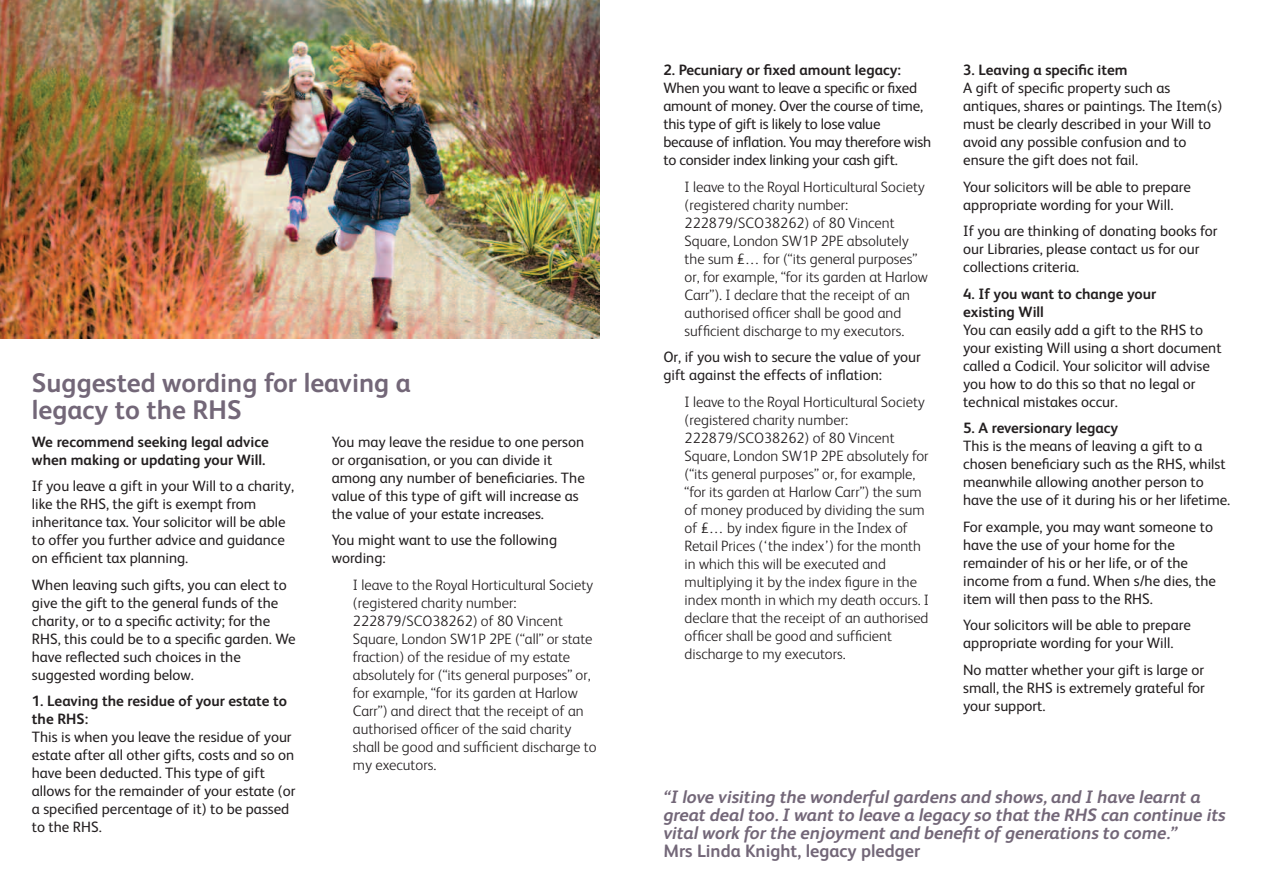
<style>
.page{position:relative;width:1263px;height:893px;background:#fff}
.page>*{position:absolute;margin:0;border:0;box-sizing:border-box;transform-origin:0 0}
.t1{font:700 27px/27px "FS Albert";color:#736778}
.t2{font:italic 700 18px/18px "FS Albert";color:#736778}
.t3{font:700 18px "FS Albert";color:#736778}
.t4{font:15px/18px "FS Albert";color:#231f20}
.t5{font:300 15px/18px "FS Albert";color:#231f20}
.t6{font:700 15px/18px "FS Albert";color:#231f20}
</style>
<div class="page">
<img style="left:0;top:0;width:600px;height:339px">
<h1 class="t1" style="left:32px;top:372px;width:380px">Suggested wording for leaving a legacy to the RHS</h1>
<p class="t6" style="left:32px;top:434px;width:239px">We recommend seeking legal advice when making or updating your Will.</p>
<p class="t4" style="left:32px;top:478px;width:264px">If you leave a gift in your Will to a charity, like the RHS, the gift is exempt from inheritance tax. Your solicitor will be able to offer you further advice and guidance on efficient tax planning.</p>
<p class="t4" style="left:32px;top:577px;width:265px">When leaving such gifts, you can elect to give the gift to the general funds of the charity, or to a specific activity; for the RHS, this could be to a specific garden. We have reflected such choices in the suggested wording below.</p>
<p class="t6" style="left:32px;top:693px;width:257px">1. Leaving the residue of your estate to the RHS:</p>
<p class="t4" style="left:32px;top:729px;width:265px">This is when you leave the residue of your estate after all other gifts, costs and so on have been deducted. This type of gift allows for the remainder of your estate (or a specified percentage of it) to be passed to the RHS.</p>
<p class="t4" style="left:332px;top:434px;width:255px">You may leave the residue to one person or organisation, or you can divide it among any number of beneficiaries. The value of this type of gift will increase as the value of your estate increases.</p>
<p class="t4" style="left:332px;top:532px;width:227px">You might want to use the following wording:</p>
<p class="t5" style="left:353px;top:577px;width:245px">I leave to the Royal Horticultural Society (registered charity number:<br>222879/SCO38262) of 80 Vincent Square, London SW1P 2PE (“all” or state fraction) of the residue of my estate absolutely for (“its general purposes” or, for example, “for its garden at Harlow Carr”) and direct that the receipt of an authorised officer of the said charity shall be good and sufficient discharge to my executors.</p>
<p class="t6" style="left:663px;top:63px;width:239px">2. Pecuniary or fixed amount legacy:</p>
<p class="t4" style="left:663px;top:81px;width:269px">When you want to leave a specific or fixed amount of money. Over the course of time, this type of gift is likely to lose value because of inflation. You may therefore wish to consider index linking your cash gift.</p>
<p class="t5" style="left:685px;top:179px;width:245px">I leave to the Royal Horticultural Society (registered charity number:<br>222879/SCO38262) of 80 Vincent Square, London SW1P 2PE absolutely the sum £… for (“its general purposes” or, for example, “for its garden at Harlow Carr”). I declare that the receipt of an authorised officer shall be good and sufficient discharge to my executors.</p>
<p class="t4" style="left:663px;top:350px;width:259px">Or, if you wish to secure the value of your gift against the effects of inflation:</p>
<p class="t5" style="left:685px;top:394px;width:246px">I leave to the Royal Horticultural Society (registered charity number:<br>222879/SCO38262) of 80 Vincent Square, London SW1P 2PE absolutely for (“its general purposes” or, for example, “for its garden at Harlow Carr”) the sum of money produced by dividing the sum of £… by index figure in the Index of Retail Prices (‘the index’) for the month in which this will be executed and multiplying it by the index figure in the index month in which my death occurs. I declare that the receipt of an authorised officer shall be good and sufficient discharge to my executors.</p>
<p class="t6" style="left:963px;top:63px;width:166px">3. Leaving a specific item</p>
<p class="t4" style="left:963px;top:81px;width:261px">A gift of specific property such as antiques, shares or paintings. The Item(s) must be clearly described in your Will to avoid any possible confusion and to ensure the gift does not fail.</p>
<p class="t4" style="left:963px;top:179px;width:229px">Your solicitors will be able to prepare appropriate wording for your Will.</p>
<p class="t4" style="left:963px;top:224px;width:256px">If you are thinking of donating books for our Libraries, please contact us for our collections criteria.</p>
<p class="t6" style="left:963px;top:286px;width:195px">4. If you want to change your existing Will</p>
<p class="t4" style="left:963px;top:322px;width:260px">You can easily add a gift to the RHS to your existing Will using a short document called a Codicil. Your solicitor will advise you how to do this so that no legal or technical mistakes occur.</p>
<p class="t6" style="left:963px;top:421px;width:157px">5. A reversionary legacy</p>
<p class="t4" style="left:963px;top:439px;width:269px">This is the means of leaving a gift to a chosen beneficiary such as the RHS, whilst meanwhile allowing another person to have the use of it during his or her lifetime.</p>
<p class="t4" style="left:963px;top:519px;width:254px">For example, you may want someone to have the use of your home for the remainder of his or her life, or of the income from a fund. When s/he dies, the item will then pass to the RHS.</p>
<p class="t4" style="left:963px;top:618px;width:229px">Your solicitors will be able to prepare appropriate wording for your Will.</p>
<p class="t4" style="left:963px;top:662px;width:243px;text-align:justify">No matter whether your gift is large or small, the RHS is extremely grateful for your support.</p>
<p class="t2" style="left:663px;top:789px;width:564px">“I love visiting the wonderful gardens and shows, and I have learnt a great deal too. I want to leave a legacy so that the RHS can continue its vital work for the enjoyment and benefit of generations to come.”</p>
<p class="t3" style="left:663px;top:844px;width:258px">Mrs Linda Knight, legacy pledger</p>
</div>
